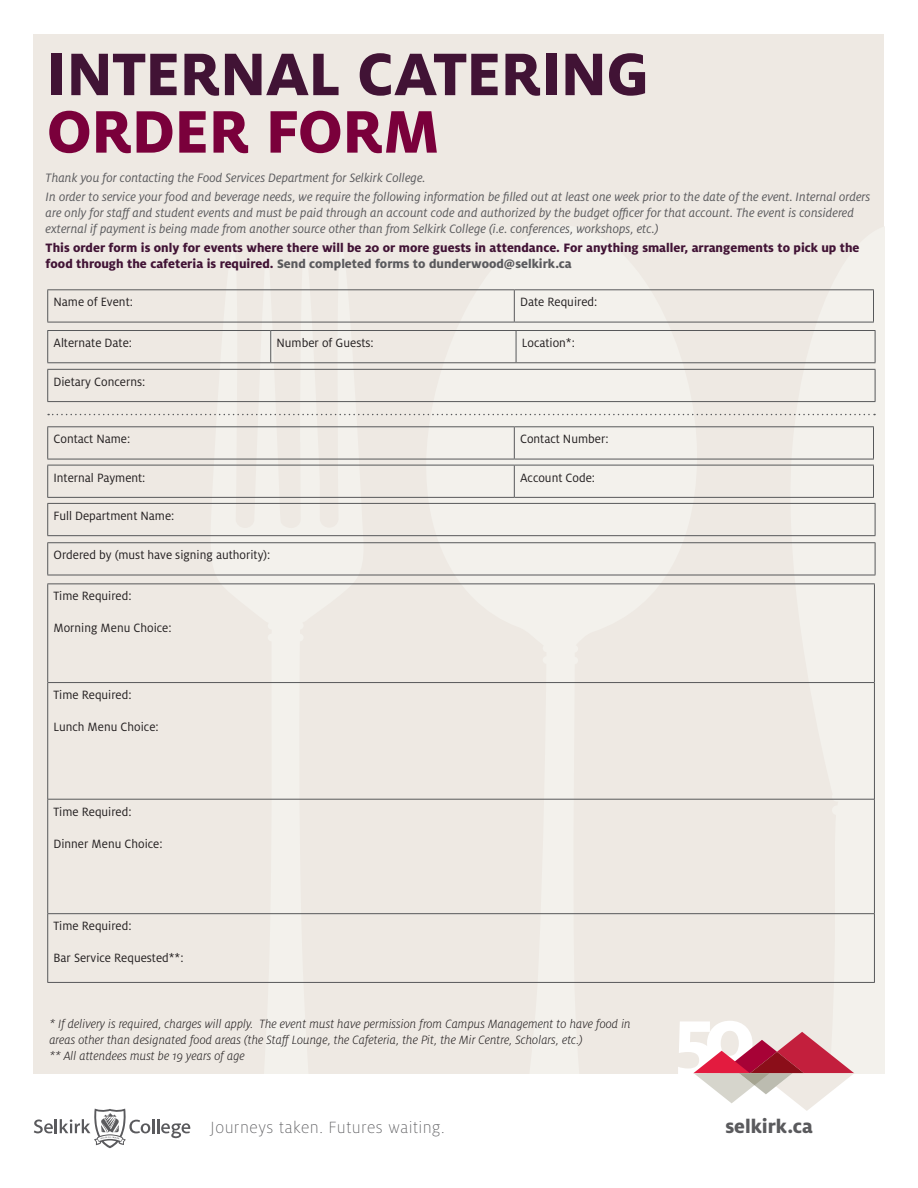
<style>
.page{position:relative;width:918px;height:1188px;background:#fff}
.page>*{position:absolute;margin:0;border:0;box-sizing:border-box;transform-origin:0 0}
.t1{font:800 66.45px "Milo OT";letter-spacing:-.015em;color:#411335}
.t2{font:800 66.45px "Milo OT";letter-spacing:-.01em;color:#7a003b}
.t3{font:800 21px "Milo OT";color:#5a5a5d}
.t4{font:300 expanded 18px "Milo OT";letter-spacing:.03em;color:#5a5a5d}
.t5{font:italic 13.5px/18.6px "Milo OT";color:#5a5a5d}
.t6{font:800 13.5px/16.2px "Milo OT";color:#411335}
.t7{font:13.35px "Milo OT";color:#231f20}
.t8{font:italic 300 13.35px/15.9px "Milo OT";color:#231f20}
.s1{color:#5a5a5d}
</style>
<div class="page">
<div style="left:34px;top:34px;width:850px;height:1040px;background:#eee9e3"></div>
<svg style="left:209px;top:290px;width:159px;height:692px"></svg>
<svg style="left:781px;top:290px;width:95px;height:692px;fill:#f3f1ec"></svg>
<svg style="left:426px;top:290px;width:272px;height:692px"></svg>
<svg style="left:34px;top:1109px;width:156px;height:39px"></svg>
<svg style="left:678px;top:1021px;width:176px;height:90px"></svg>
<hr style="left:47px;top:289px;width:467px;height:1px;background:#57585a">
<hr style="left:514px;top:289px;width:360px;height:1px;background:#57585a">
<hr style="left:47px;top:322px;width:467px;height:1px;background:#57585a">
<hr style="left:514px;top:322px;width:360px;height:1px;background:#57585a">
<hr style="left:47px;top:290px;width:1px;height:32px;background:#57585a">
<hr style="left:514px;top:290px;width:1px;height:32px;background:#57585a">
<hr style="left:873px;top:290px;width:1px;height:32px;background:#57585a">
<hr style="left:47px;top:426px;width:467px;height:1px;background:#57585a">
<hr style="left:514px;top:426px;width:360px;height:1px;background:#57585a">
<hr style="left:47px;top:459px;width:467px;height:1px;background:#57585a">
<hr style="left:514px;top:459px;width:360px;height:1px;background:#57585a">
<hr style="left:47px;top:427px;width:1px;height:32px;background:#57585a">
<hr style="left:514px;top:427px;width:1px;height:32px;background:#57585a">
<hr style="left:873px;top:427px;width:1px;height:32px;background:#57585a">
<hr style="left:47px;top:465px;width:467px;height:1px;background:#57585a">
<hr style="left:514px;top:465px;width:360px;height:1px;background:#57585a">
<hr style="left:47px;top:497px;width:467px;height:1px;background:#57585a">
<hr style="left:514px;top:497px;width:360px;height:1px;background:#57585a">
<hr style="left:47px;top:465px;width:1px;height:32px;background:#57585a">
<hr style="left:514px;top:465px;width:1px;height:32px;background:#57585a">
<hr style="left:873px;top:465px;width:1px;height:32px;background:#57585a">
<hr style="left:47px;top:369px;width:828px;height:1px;background:#57585a">
<hr style="left:47px;top:401px;width:828px;height:1px;background:#57585a">
<hr style="left:47px;top:370px;width:1px;height:31px;background:#57585a">
<hr style="left:875px;top:370px;width:1px;height:31px;background:#57585a">
<hr style="left:47px;top:503px;width:828px;height:1px;background:#57585a">
<hr style="left:47px;top:535px;width:828px;height:1px;background:#57585a">
<hr style="left:47px;top:504px;width:1px;height:31px;background:#57585a">
<hr style="left:875px;top:504px;width:1px;height:31px;background:#57585a">
<hr style="left:47px;top:542px;width:828px;height:1px;background:#57585a">
<hr style="left:47px;top:575px;width:828px;height:1px;background:#57585a">
<hr style="left:47px;top:543px;width:1px;height:32px;background:#57585a">
<hr style="left:875px;top:543px;width:1px;height:32px;background:#57585a">
<hr style="left:47px;top:330px;width:224px;height:1px;background:#57585a">
<hr style="left:271px;top:330px;width:245px;height:1px;background:#57585a">
<hr style="left:516px;top:330px;width:359px;height:1px;background:#57585a">
<hr style="left:47px;top:362px;width:224px;height:1px;background:#57585a">
<hr style="left:271px;top:362px;width:245px;height:1px;background:#57585a">
<hr style="left:516px;top:362px;width:359px;height:1px;background:#57585a">
<hr style="left:47px;top:331px;width:1px;height:31px;background:#57585a">
<hr style="left:270px;top:331px;width:1px;height:31px;background:#57585a">
<hr style="left:516px;top:331px;width:1px;height:31px;background:#57585a">
<hr style="left:875px;top:331px;width:1px;height:31px;background:#57585a">
<svg style="left:48px;top:414px;width:827px;height:1px"></svg>
<hr style="left:47px;top:583px;width:828px;height:1px;background:#57585a">
<hr style="left:48px;top:682px;width:826px;height:1px;background:#57585a">
<hr style="left:48px;top:799px;width:826px;height:1px;background:#57585a">
<hr style="left:48px;top:913px;width:826px;height:1px;background:#57585a">
<hr style="left:47px;top:982px;width:828px;height:1px;background:#57585a">
<hr style="left:47px;top:584px;width:1px;height:99px;background:#57585a">
<hr style="left:874px;top:584px;width:1px;height:99px;background:#57585a">
<hr style="left:47px;top:683px;width:1px;height:116px;background:#57585a">
<hr style="left:874px;top:683px;width:1px;height:116px;background:#57585a">
<hr style="left:47px;top:799px;width:1px;height:115px;background:#57585a">
<hr style="left:874px;top:799px;width:1px;height:115px;background:#57585a">
<hr style="left:47px;top:914px;width:1px;height:68px;background:#57585a">
<hr style="left:874px;top:914px;width:1px;height:68px;background:#57585a">
<h1 class="t1" style="left:47px;top:36px;width:604px">INTERNAL CATERING</h1>
<h1 class="t2" style="left:47px;top:94px;width:395px">ORDER FORM</h1>
<p class="t5" style="left:46px;top:169px;width:826px">Thank you for contacting the Food Services Department for Selkirk College.<br>In order to service your food and beverage needs, we require the following information be filled out at least one week prior to the date of the event. Internal orders</p>
<p class="t5" style="left:46px;top:205px;width:810px;line-height:16.2px">are only for staff and student events and must be paid through an account code and authorized by the budget officer for that account. The event is considered external if payment is being made from another source other than from Selkirk College (i.e. conferences, workshops, etc.)</p>
<p class="t6" style="left:46px;top:240px;width:815px">This order form is only for events where there will be 20 or more guests in attendance. For anything smaller, arrangements to pick up the food through the cafeteria is required. <span class="s1">Send completed forms to dunderwood@selkirk.ca</span></p>
<p class="t7" style="left:53px;top:295px;width:81px">Name of Event:</p>
<p class="t7" style="left:520px;top:295px;width:79px">Date Required:</p>
<p class="t7" style="left:53px;top:336px;width:80px">Alternate Date:</p>
<p class="t7" style="left:276px;top:336px;width:99px">Number of Guests:</p>
<p class="t7" style="left:522px;top:336px;width:55px">Location*:</p>
<p class="t7" style="left:53px;top:374px;width:93px">Dietary Concerns:</p>
<p class="t7" style="left:53px;top:432px;width:78px">Contact Name:</p>
<p class="t7" style="left:520px;top:432px;width:90px">Contact Number:</p>
<p class="t7" style="left:53px;top:470px;width:94px">Internal Payment:</p>
<p class="t7" style="left:520px;top:470px;width:77px">Account Code:</p>
<p class="t7" style="left:53px;top:508px;width:122px">Full Department Name:</p>
<p class="t7" style="left:53px;top:548px;width:218px">Ordered by (must have signing authority):</p>
<p class="t7" style="left:53px;top:589px;width:80px">Time Required:</p>
<p class="t7" style="left:53px;top:621px;width:120px">Morning Menu Choice:</p>
<p class="t7" style="left:53px;top:688px;width:80px">Time Required:</p>
<p class="t7" style="left:53px;top:720px;width:107px">Lunch Menu Choice:</p>
<p class="t7" style="left:53px;top:804px;width:80px">Time Required:</p>
<p class="t7" style="left:53px;top:836px;width:111px">Dinner Menu Choice:</p>
<p class="t7" style="left:53px;top:919px;width:80px">Time Required:</p>
<p class="t7" style="left:53px;top:951px;width:132px">Bar Service Requested**:</p>
<p class="t8" style="left:49px;top:1016px;width:583px">* If delivery is required, charges will apply. The event must have permission from Campus Management to have food in areas other than designated food areas (the Staff Lounge, the Cafeteria, the Pit, the Mir Centre, Scholars, etc.)<br>** All attendees must be 19 years of age</p>
<h3 class="t4" style="left:211px;top:1118px;width:236px">Journeys taken. Futures waiting.</h3>
<h2 class="t3" style="left:725px;top:1115px;width:89px">selkirk.ca</h2>
</div>
